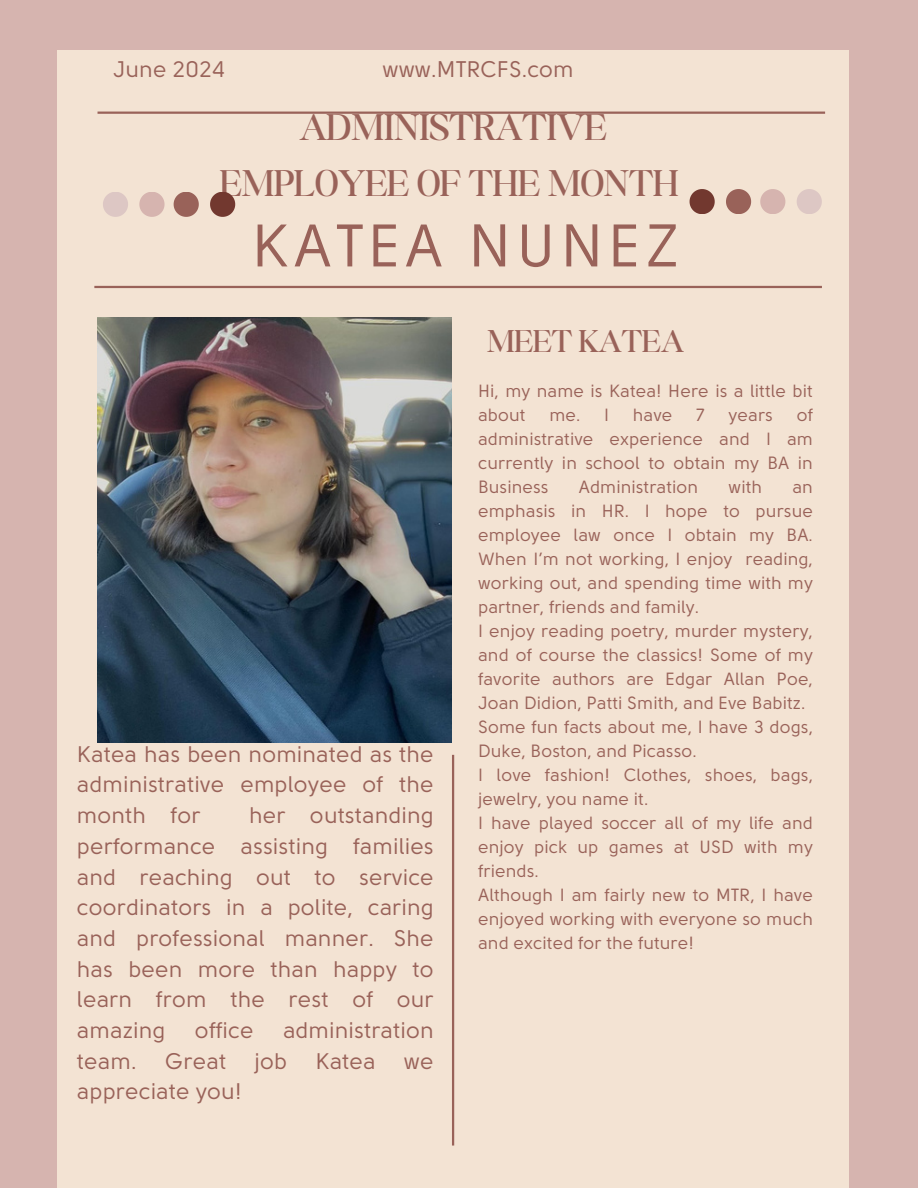
<style>
.page{position:relative;width:918px;height:1188px;background:#d6b4af}
.page>*{position:absolute;margin:0;border:0;box-sizing:border-box;transform-origin:0 0}
.t1{font:59.85px "Solomon Sans";letter-spacing:.075em;color:#996259}
.t2{font:300 39.9px/55.5px "Boston Angel";color:#996259;text-align:center}
.t3{font:300 33.9px "Boston Angel";color:#996259}
.t4{font:22.5px/30.8px "Solomon Sans";color:#996259;text-align:justify}
.t5{font:17.7px/24px "Solomon Sans";color:#996259;text-align:justify}
</style>
<div class="page">
<div style="left:57px;top:50px;width:792px;height:1138px;background:#f3e3d3"></div>
<img style="left:98px;top:318px;width:354px;height:425px">
<hr style="left:98px;top:112px;width:727px;height:2px;background:#996259">
<hr style="left:452px;top:755px;width:2px;height:391px;background:#996259">
<hr style="left:94px;top:286px;width:728px;height:2px;background:#996259">
<svg style="left:210px;top:192px;width:25px;height:24px"></svg>
<svg style="left:174px;top:192px;width:25px;height:24px"></svg>
<svg style="left:139px;top:192px;width:26px;height:24px"></svg>
<svg style="left:103px;top:192px;width:25px;height:24px"></svg>
<svg style="left:690px;top:189px;width:25px;height:25px"></svg>
<svg style="left:726px;top:189px;width:25px;height:25px"></svg>
<svg style="left:760px;top:189px;width:25px;height:25px"></svg>
<svg style="left:797px;top:189px;width:25px;height:25px"></svg>
<h2 class="t4" style="left:113px;top:55px;width:113px">June 2024</h2>
<p class="t4" style="left:382px;top:55px;width:193px">www.MTRCFS.com</p>
<h4 class="t2" style="left:220px;top:100px;width:460px">ADMINISTRATIVE<br>EMPLOYEE OF THE MONTH</h4>
<h4 class="t1" style="left:251px;top:218px;width:429px">KATEA NUNEZ</h4>
<p class="t4" style="left:77px;top:740px;width:358px">Katea has been nominated as the administrative employee of the month for</p>
<p class="t4" style="left:77px;top:801px;width:358px;text-indent:172px">her outstanding performance assisting families and reaching out to service coordinators in a polite, caring and professional manner. She has been more than happy to learn from the rest of our amazing</p>
<p class="t4" style="left:195px;top:1016px;width:60px">office</p>
<p class="t4" style="left:77px;top:1016px;width:358px;text-indent:206px">administration team. Great job Katea we appreciate you!</p>
<h1 class="t3" style="left:487px;top:321px;width:198px">MEET KATEA</h1>
<h4 class="t5" style="left:478px;top:379px;width:336px">Hi, my name is Katea! Here is a little bit about</h4>
<h4 class="t5" style="left:478px;top:403px;width:336px;text-indent:319px">of administrative experience and I am currently in school to obtain my BA in Business</h4>
<h4 class="t5" style="left:549px;top:403px;width:61px">me. I</h4>
<h4 class="t5" style="left:633px;top:403px;width:41px">have</h4>
<h4 class="t5" style="left:696px;top:403px;width:10px">7</h4>
<h4 class="t5" style="left:729px;top:403px;width:46px">years</h4>
<h4 class="t5" style="left:579px;top:475px;width:121px">Administration</h4>
<h4 class="t5" style="left:729px;top:475px;width:35px">with</h4>
<h4 class="t5" style="left:478px;top:475px;width:336px;text-indent:314px">an emphasis in HR. I hope to pursue employee law once I obtain my BA.<br>When I’m not working, I enjoy reading, working out, and spending time with my partner, friends and family.</h4>
<h3 class="t5" style="left:478px;top:619px;width:336px">I enjoy reading poetry, murder mystery, and of course the classics! Some of my favorite authors are Edgar Allan Poe, Joan Didion, Patti Smith, and Eve Babitz.</h3>
<p class="t5" style="left:478px;top:715px;width:336px">Some fun facts about me, I have 3 dogs,<br>Duke, Boston, and Picasso.</p>
<p class="t5" style="left:478px;top:763px;width:336px">I love fashion! Clothes, shoes, bags, jewelry, you name it.</p>
<p class="t5" style="left:478px;top:811px;width:336px">I have played soccer all of my life and enjoy pick up games at USD with my friends.</p>
<p class="t5" style="left:478px;top:883px;width:336px">Although I am fairly new to MTR, I have enjoyed working with everyone so much and excited for the future!</p>
</div>
